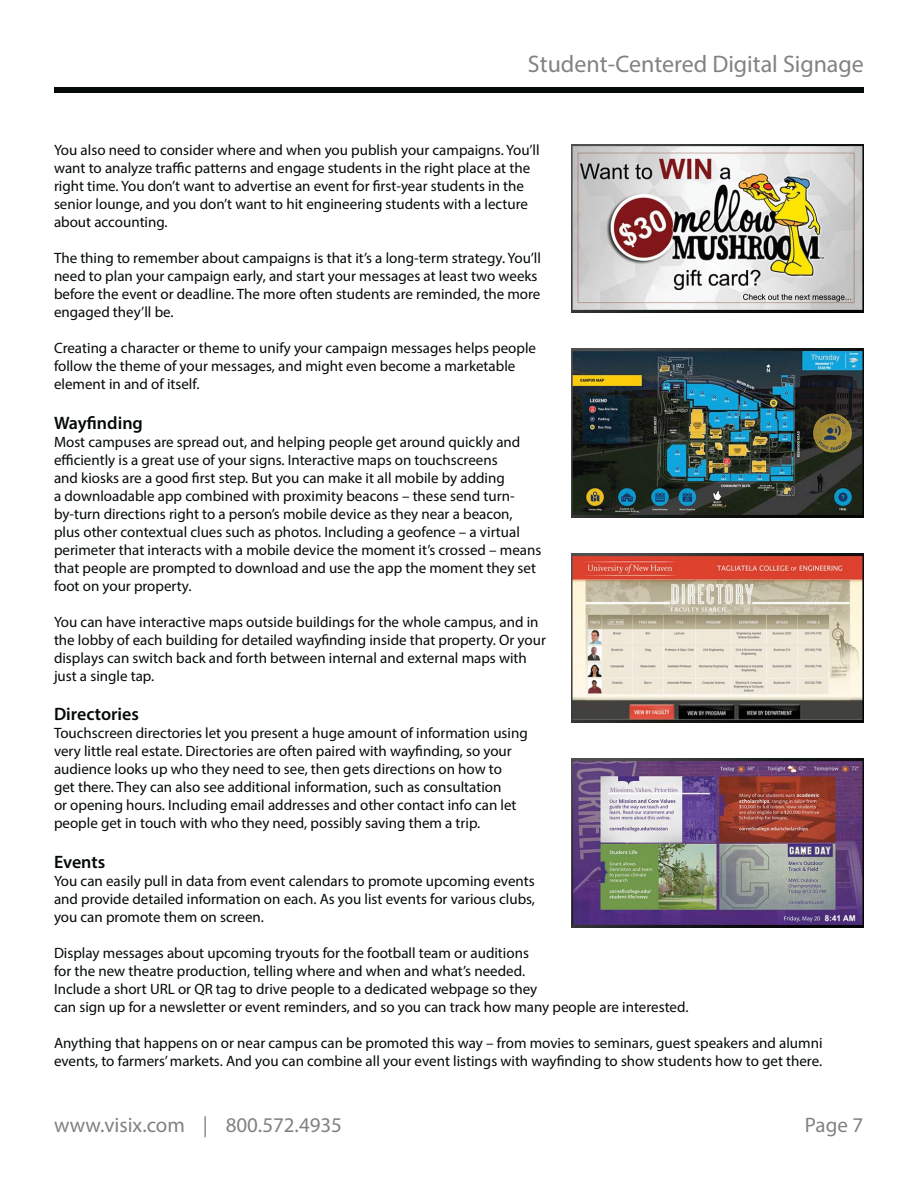
<style>
.page{position:relative;width:918px;height:1188px;background:#fff}
.page>*{position:absolute;margin:0;border:0;box-sizing:border-box;transform-origin:0 0}
.t1{font:24px "Myriad Pro";color:#808284}
.t2{font:21px "Myriad Pro";color:#808284}
.t3{font:600 18px "Myriad Pro";color:#040909}
.t4{font:15px/18px "Myriad Pro";color:#040909}
</style>
<div class="page">
<div style="left:54px;top:88px;width:810px;height:5px;background:#040909"></div>
<img style="left:571px;top:349px;width:293px;height:168px">
<img style="left:571px;top:554px;width:293px;height:168px">
<img style="left:571px;top:759px;width:293px;height:168px">
<img style="left:571px;top:144px;width:293px;height:168px">
<h1 class="t1" style="left:528px;top:55px;width:337px">Student-Centered Digital Signage</h1>
<p class="t4" style="left:54px;top:143px;width:487px">You also need to consider where and when you publish your campaigns. You’ll want to analyze traffic patterns and engage students in the right place at the right time. You don’t want to advertise an event for first-year students in the senior lounge, and you don’t want to hit engineering students with a lecture about accounting.</p>
<p class="t4" style="left:54px;top:251px;width:488px">The thing to remember about campaigns is that it’s a long-term strategy. You’ll need to plan your campaign early, and start your messages at least two weeks before the event or deadline. The more often students are reminded, the more engaged they’ll be.</p>
<p class="t4" style="left:54px;top:341px;width:484px">Creating a character or theme to unify your campaign messages helps people follow the theme of your messages, and might even become a marketable element in and of itself.</p>
<p class="t3" style="left:54px;top:416px;width:90px">Wayfinding</p>
<p class="t4" style="left:54px;top:434px;width:489px">Most campuses are spread out, and helping people get around quickly and efficiently is a great use of your signs. Interactive maps on touchscreens<br>and kiosks are a good first step. But you can make it all mobile by adding<br>a downloadable app combined with proximity beacons – these send turn&shy;by-turn directions right to a person’s mobile device as they near a beacon, plus other contextual clues such as photos. Including a geofence – a virtual perimeter that interacts with a mobile device the moment it’s crossed – means that people are prompted to download and use the app the moment they set foot on your property.</p>
<p class="t4" style="left:54px;top:614px;width:493px">You can have interactive maps outside buildings for the whole campus, and in the lobby of each building for detailed wayfinding inside that property. Or your displays can switch back and forth between internal and external maps with just a single tap.</p>
<p class="t3" style="left:54px;top:708px;width:87px">Directories</p>
<p class="t4" style="left:54px;top:726px;width:475px">Touchscreen directories let you present a huge amount of information using very little real estate. Directories are often paired with wayfinding, so your audience looks up who they need to see, then gets directions on how to<br>get there. They can also see additional information, such as consultation<br>or opening hours. Including email addresses and other contact info can let people get in touch with who they need, possibly saving them a trip.</p>
<p class="t3" style="left:54px;top:855px;width:53px">Events</p>
<p class="t4" style="left:54px;top:874px;width:483px;text-align:justify">You can easily pull in data from event calendars to promote upcoming events and provide detailed information on each. As you list events for various clubs, you can promote them on screen.</p>
<p class="t4" style="left:54px;top:946px;width:636px">Display messages about upcoming tryouts for the football team or auditions<br>for the new theatre production, telling where and when and what’s needed.<br>Include a short URL or QR tag to drive people to a dedicated webpage so they<br>can sign up for a newsletter or event reminders, and so you can track how many people are interested.</p>
<p class="t4" style="left:54px;top:1036px;width:770px">Anything that happens on or near campus can be promoted this way – from movies to seminars, guest speakers and alumni events, to farmers’ markets. And you can combine all your event listings with wayfinding to show students how to get there.</p>
<h2 class="t2" style="left:54px;top:1117px;width:290px">www.visix.com | 800.572.4935</h2>
<h2 class="t2" style="left:805px;top:1117px;width:60px">Page 7</h2>
</div>
